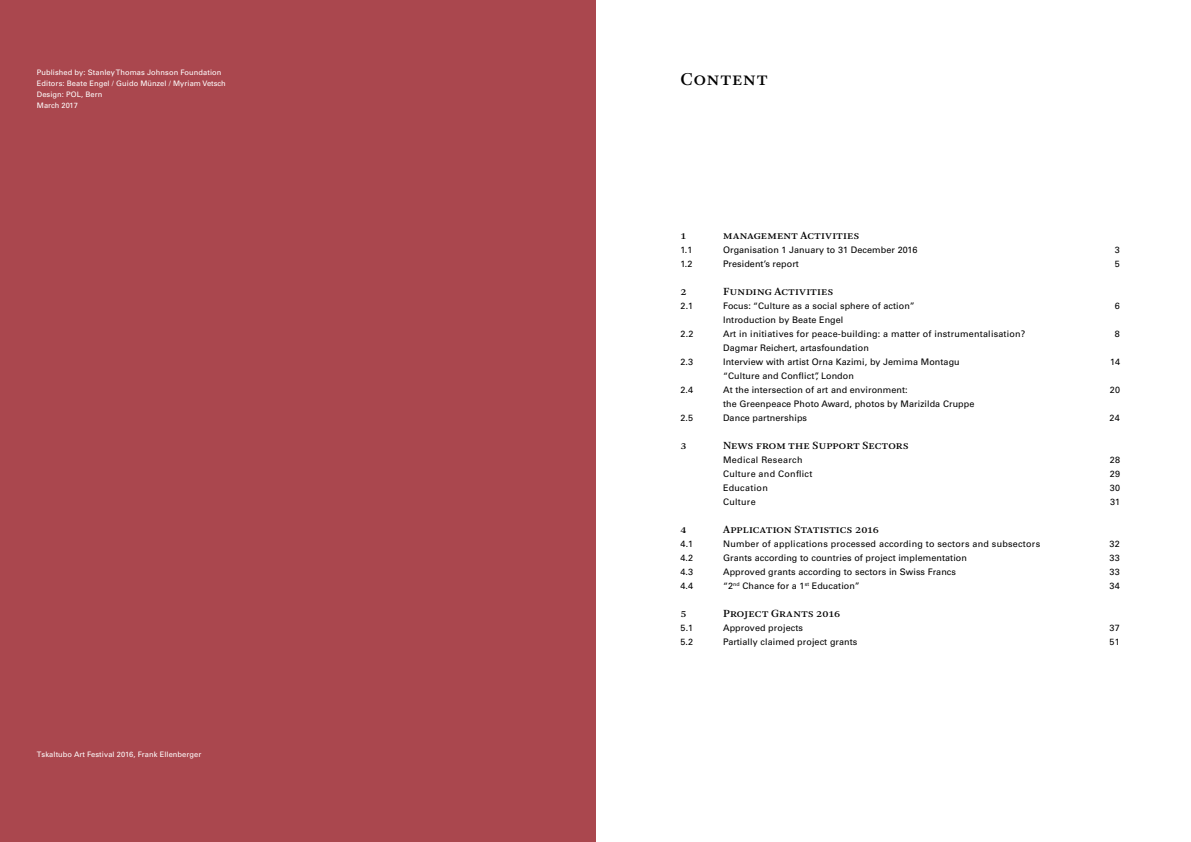
<style>
.page{position:relative;width:1191px;height:842px;background:#fff}
.page>*{position:absolute;margin:0;border:0;box-sizing:border-box;transform-origin:0 0}
.t1{font:19px "Arnhem Small Caps";letter-spacing:.05em;color:#000}
.t2{font:11.5px "Arnhem Small Caps";letter-spacing:.02em;color:#000}
.t3{font:9px "Univers LT Std";letter-spacing:.01em;color:#000}
.t4{font:9px "Univers LT Std";letter-spacing:.035em;color:#000}
.t5{font:9px "Univers LT Std";letter-spacing:.03em;color:#000}
.t6{font:7.5px/11px "Univers LT Std";letter-spacing:.01em;color:#fff}
</style>
<div class="page">
<div style="left:0;top:0;width:595px;height:842px;background:#aa474e"></div>
<p class="t6" style="left:37px;top:67px;width:190px">Published by: Stanley Thomas Johnson Foundation<br>Editors: Beate Engel / Guido Münzel / Myriam Vetsch<br>Design: POL, Bern<br>March 2017</p>
<p class="t6" style="left:37px;top:749px;width:166px">Tskaltubo Art Festival 2016, Frank Ellenberger</p>
<h1 class="t1" style="left:680px;top:68px;width:88px">Content</h1>
<p class="t2" style="left:680px;top:229px;width:8px">1</p>
<p class="t2" style="left:723px;top:229px;width:138px">management Activities</p>
<p class="t3" style="left:680px;top:245px;width:13px">1.1</p>
<p class="t3" style="left:723px;top:245px;width:196px">Organisation 1 January to 31 December 2016</p>
<p class="t3" style="left:1114px;top:245px;width:7px">3</p>
<p class="t3" style="left:680px;top:259px;width:13px">1.2</p>
<p class="t3" style="left:723px;top:259px;width:77px">President’s report</p>
<p class="t3" style="left:1114px;top:259px;width:7px">5</p>
<p class="t2" style="left:680px;top:285px;width:8px">2</p>
<p class="t2" style="left:723px;top:285px;width:112px">Funding Activities</p>
<p class="t3" style="left:680px;top:301px;width:14px">2.1</p>
<p class="t3" style="left:723px;top:301px;width:193px">Focus: “Culture as a social sphere of action”</p>
<p class="t3" style="left:1114px;top:301px;width:7px">6</p>
<p class="t3" style="left:723px;top:315px;width:122px">Introduction by Beate Engel</p>
<p class="t3" style="left:680px;top:329px;width:14px">2.2</p>
<p class="t3" style="left:723px;top:329px;width:304px">Art in initiatives for peace-building: a matter of instrumentalisation?</p>
<p class="t3" style="left:1114px;top:329px;width:7px">8</p>
<p class="t3" style="left:723px;top:343px;width:147px">Dagmar Reichert, artasfoundation</p>
<p class="t3" style="left:680px;top:357px;width:14px">2.3</p>
<p class="t3" style="left:723px;top:357px;width:238px">Interview with artist Orna Kazimi, by Jemima Montagu</p>
<p class="t3" style="left:1110px;top:357px;width:11px">14</p>
<p class="t3" style="left:723px;top:371px;width:132px">“Culture and Conflict”, London</p>
<p class="t3" style="left:680px;top:385px;width:14px">2.4</p>
<p class="t3" style="left:723px;top:385px;width:186px">At the intersection of art and environment:</p>
<p class="t3" style="left:1110px;top:385px;width:12px">20</p>
<p class="t3" style="left:723px;top:399px;width:253px">the Greenpeace Photo Award, photos by Marizilda Cruppe</p>
<p class="t3" style="left:680px;top:413px;width:14px">2.5</p>
<p class="t3" style="left:723px;top:413px;width:85px">Dance partnerships</p>
<p class="t3" style="left:1109px;top:413px;width:12px">24</p>
<p class="t2" style="left:680px;top:439px;width:8px">3</p>
<p class="t2" style="left:723px;top:439px;width:187px">News from the Support Sectors</p>
<p class="t4" style="left:723px;top:455px;width:81px">Medical Research</p>
<p class="t3" style="left:1109px;top:455px;width:12px">28</p>
<p class="t4" style="left:723px;top:469px;width:91px">Culture and Conflict</p>
<p class="t3" style="left:1109px;top:469px;width:12px">29</p>
<p class="t5" style="left:723px;top:483px;width:46px">Education</p>
<p class="t3" style="left:1109px;top:483px;width:12px">30</p>
<p class="t4" style="left:723px;top:497px;width:34px">Culture</p>
<p class="t3" style="left:1110px;top:497px;width:12px">31</p>
<p class="t2" style="left:680px;top:523px;width:8px">4</p>
<p class="t2" style="left:723px;top:523px;width:157px">Application Statistics 2016</p>
<p class="t3" style="left:680px;top:539px;width:14px">4.1</p>
<p class="t3" style="left:723px;top:539px;width:318px">Number of applications processed according to sectors and subsectors</p>
<p class="t3" style="left:1109px;top:539px;width:12px">32</p>
<p class="t3" style="left:680px;top:553px;width:14px">4.2</p>
<p class="t3" style="left:723px;top:553px;width:245px">Grants according to countries of project implementation</p>
<p class="t3" style="left:1109px;top:553px;width:12px">33</p>
<p class="t3" style="left:680px;top:567px;width:14px">4.3</p>
<p class="t3" style="left:723px;top:567px;width:234px">Approved grants according to sectors in Swiss Francs</p>
<p class="t3" style="left:1109px;top:567px;width:12px">33</p>
<p class="t3" style="left:680px;top:581px;width:14px">4.4</p>
<p class="t3" style="left:723px;top:581px;width:138px">“2<sup>nd</sup> Chance for a 1<sup>st</sup> Education”</p>
<p class="t3" style="left:1109px;top:581px;width:12px">34</p>
<p class="t2" style="left:680px;top:607px;width:8px">5</p>
<p class="t2" style="left:723px;top:607px;width:119px">Project Grants 2016</p>
<p class="t3" style="left:680px;top:623px;width:14px">5.1</p>
<p class="t3" style="left:723px;top:623px;width:81px">Approved projects</p>
<p class="t3" style="left:1109px;top:623px;width:12px">37</p>
<p class="t3" style="left:680px;top:637px;width:14px">5.2</p>
<p class="t3" style="left:723px;top:637px;width:136px">Partially claimed project grants</p>
<p class="t3" style="left:1109px;top:637px;width:12px">51</p>
</div>
